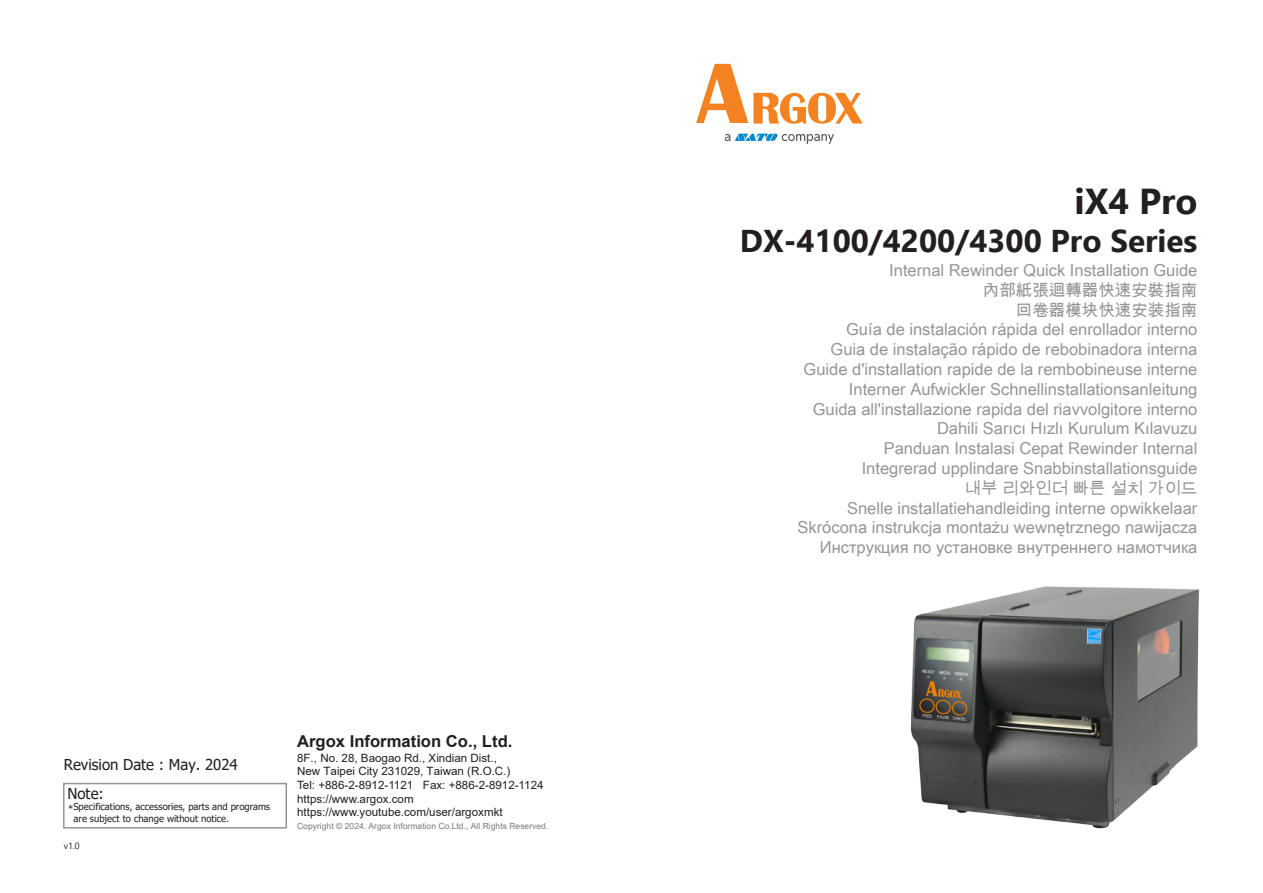
<style>
.page{position:relative;width:1263px;height:893px;background:#fff}
.page>*{position:absolute;margin:0;border:0;box-sizing:border-box;transform-origin:0 0}
.t1{font:700 36px "Ebrima";color:#231f20}
.t2{font:700 31.5px "Ebrima";color:#231f20}
.t3{font:16.5px/19.8px "Arial Unicode MS";color:#939598;text-align:right}
.t4{font:700 16.35px "Arial";color:#231f20}
.t5{font:15px "Tahoma";color:#231f20}
.t6{font:11.4px/13.8px "Arial";color:#231f20}
.t7{font:9.45px/11.4px "Tahoma";color:#231f20}
.t8{font:9px "Ebrima";color:#231f20}
.t9{font:8.4px "Arial";color:#76787b}
</style>
<div class="page">
<svg style="left:696px;top:64px;width:167px;height:60px"></svg>
<svg style="left:725px;top:134px;width:109px;height:10px"></svg>
<img style="left:910px;top:586px;width:290px;height:243px">
<div style="left:63px;top:783px;width:224px;height:45px;border:2px solid #939598"></div>
<p class="t5" style="left:64px;top:754px;width:175px">Revision Date : May. 2024</p>
<p class="t7" style="left:74px;top:802px;width:198px;text-indent:-5px">*Specifications, accessories, parts and programs are subject to change without notice.</p>
<p class="t5" style="left:67px;top:784px;width:38px">Note:</p>
<p class="t8" style="left:64px;top:839px;width:17px">v1.0</p>
<p class="t4" style="left:297px;top:730px;width:217px">Argox Information Co., Ltd.</p>
<p class="t6" style="left:297px;top:750px;width:201px">8F., No. 28, Baogao Rd., Xindian Dist.,</p>
<p class="t6" style="left:297px;top:764px;width:248px">New Taipei City 231029, Taiwan (R.O.C.)<br>Tel: +886-2-8912-1121 Fax: +886-2-8912-1124 https://www.argox.com https://www.youtube.com/user/argoxmkt</p>
<p class="t9" style="left:297px;top:820px;width:253px">Copyright © 2024. Argox Information Co.Ltd., All Rights Reserved.</p>
<h1 class="t1" style="left:1074px;top:173px;width:124px">iX4 Pro</h1>
<h2 class="t2" style="left:740px;top:216px;width:459px">DX-4100/4200/4300 Pro Series</h2>
<p class="t3" style="left:797px;top:260px;width:401px">Internal Rewinder Quick Installation Guide<br>內部紙張迴轉器快速安裝指南<br>回卷器模块快速安装指南<br>Guía de instalación rápida del enrollador interno<br>Guia de instalação rápido de rebobinadora interna Guide d'installation rapide de la rembobineuse interne Interner Aufwickler Schnellinstallationsanleitung<br>Guida all'installazione rapida del riavvolgitore interno Dahili Sarıcı Hızlı Kurulum Kılavuzu<br>Panduan Instalasi Cepat Rewinder Internal<br>Integrerad upplindare Snabbinstallationsguide<br>내부 리와인더 빠른 설치 가이드<br>Snelle installatiehandleiding interne opwikkelaar Skrócona instrukcja montażu wewnętrznego nawijacza Инструкция по установке внутреннего намотчика</p>
</div>
